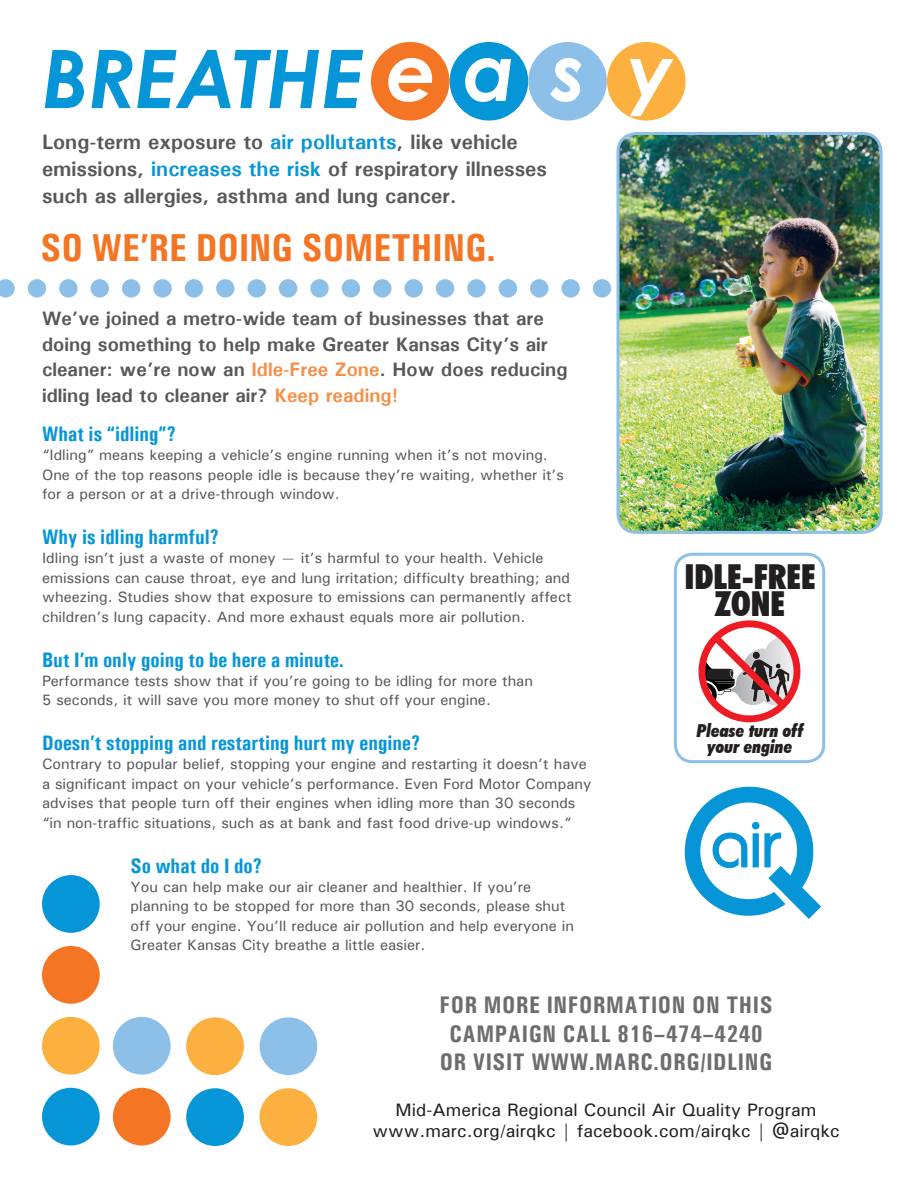
<style>
.page{position:relative;width:918px;height:1188px;background:#fff}
.page>*{position:absolute;margin:0;border:0;box-sizing:border-box;transform-origin:0 0}
.t1{font:italic 700 81px "Century Gothic";letter-spacing:-.005em;color:#0696d7}
.t2{font:italic 700 78.75px "Century Gothic";color:#fff}
.t3{font:700 39px "Univers Condensed";color:#f47523}
.t4{font:900 condensed 34.5px/27.6px "Futura BT";color:#231f20;text-align:center}
.t5{font:700 24px/28.8px "Univers Condensed";letter-spacing:.025em;color:#6c6d70;text-align:center}
.t6{font:700 21px/27px "Univers";color:#57585a}
.t7{font:700 21px "Univers Condensed";color:#0696d7}
.t8{font:700 19.5px/25.5px "Univers";color:#57585a}
.t9{font:18px "Univers";color:#231f20}
.t10{font:italic 900 condensed 17.85px/15.9px "Futura BT";color:#231f20;text-align:center}
.t11{font:15px/19.5px "Univers";color:#57585a}
.s1{color:#0696d7}
.s2{color:#f68e47}
</style>
<div class="page">
<div style="left:371px;top:42px;width:78px;height:79px;background:#f47523;border-radius:50%"></div>
<div style="left:450px;top:42px;width:78px;height:79px;background:#0696d7;border-radius:50%"></div>
<div style="left:528px;top:42px;width:79px;height:79px;background:#8cc0e8;border-radius:50%"></div>
<div style="left:607px;top:42px;width:79px;height:79px;background:#fbb03f;border-radius:50%"></div>
<img style="left:620px;top:136px;width:259px;height:394px">
<div style="left:616px;top:132px;width:267px;height:402px;border:3px solid #8cc0e8;border-radius:18px"></div>
<svg style="left:684px;top:786px;width:137px;height:133px"></svg>
<div style="left:113px;top:1017px;width:58px;height:58px;background:#8cc0e8;border-radius:50%"></div>
<div style="left:113px;top:1088px;width:58px;height:57px;background:#f47523;border-radius:50%"></div>
<div style="left:186px;top:1017px;width:58px;height:58px;background:#fbb03f;border-radius:50%"></div>
<div style="left:186px;top:1088px;width:58px;height:58px;background:#0696d7;border-radius:50%"></div>
<div style="left:260px;top:1017px;width:57px;height:58px;background:#8cc0e8;border-radius:50%"></div>
<div style="left:260px;top:1088px;width:57px;height:58px;background:#fbb03f;border-radius:50%"></div>
<div style="left:42px;top:946px;width:58px;height:58px;background:#f47523;border-radius:50%"></div>
<div style="left:42px;top:1017px;width:58px;height:58px;background:#fbb03f;border-radius:50%"></div>
<div style="left:42px;top:1088px;width:58px;height:57px;background:#0696d7;border-radius:50%"></div>
<div style="left:42px;top:875px;width:58px;height:58px;background:#0696d7;border-radius:50%"></div>
<div style="left:593px;top:279px;width:18px;height:19px;background:#8cc0e8;border-radius:50%"></div>
<div style="left:561px;top:279px;width:19px;height:19px;background:#8cc0e8;border-radius:50%"></div>
<div style="left:530px;top:279px;width:18px;height:19px;background:#8cc0e8;border-radius:50%"></div>
<div style="left:499px;top:279px;width:18px;height:19px;background:#8cc0e8;border-radius:50%"></div>
<div style="left:467px;top:279px;width:19px;height:19px;background:#8cc0e8;border-radius:50%"></div>
<div style="left:436px;top:279px;width:18px;height:19px;background:#8cc0e8;border-radius:50%"></div>
<div style="left:404px;top:279px;width:19px;height:19px;background:#8cc0e8;border-radius:50%"></div>
<div style="left:373px;top:279px;width:19px;height:19px;background:#8cc0e8;border-radius:50%"></div>
<div style="left:342px;top:279px;width:18px;height:19px;background:#8cc0e8;border-radius:50%"></div>
<div style="left:310px;top:279px;width:19px;height:19px;background:#8cc0e8;border-radius:50%"></div>
<div style="left:279px;top:279px;width:18px;height:19px;background:#8cc0e8;border-radius:50%"></div>
<div style="left:247px;top:279px;width:19px;height:19px;background:#8cc0e8;border-radius:50%"></div>
<div style="left:216px;top:279px;width:19px;height:19px;background:#8cc0e8;border-radius:50%"></div>
<div style="left:185px;top:279px;width:18px;height:19px;background:#8cc0e8;border-radius:50%"></div>
<div style="left:153px;top:279px;width:19px;height:19px;background:#8cc0e8;border-radius:50%"></div>
<div style="left:122px;top:279px;width:18px;height:19px;background:#8cc0e8;border-radius:50%"></div>
<div style="left:91px;top:279px;width:18px;height:19px;background:#8cc0e8;border-radius:50%"></div>
<div style="left:59px;top:279px;width:19px;height:19px;background:#8cc0e8;border-radius:50%"></div>
<div style="left:28px;top:279px;width:18px;height:19px;background:#8cc0e8;border-radius:50%"></div>
<svg style="left:0;top:279px;width:15px;height:19px"></svg>
<svg style="left:698px;top:620px;width:103px;height:102px"></svg>
<div style="left:674px;top:553px;width:151px;height:210px;border:3px solid #8cc0e8;border-radius:17px"></div>
<p class="t1" style="left:42px;top:17px;width:324px">BREATHE</p>
<p class="t2" style="left:386px;top:12px;width:130px">e a</p>
<p class="t2" style="left:551px;top:12px;width:36px">s</p>
<p class="t2" style="left:628px;top:12px;width:47px">y</p>
<p class="t6" style="left:42px;top:129px;width:507px">Long-term exposure to <span class="s1">air pollutants</span>, like vehicle emissions, <span class="s1">increases the risk</span> of respiratory illnesses such as allergies, asthma and lung cancer.</p>
<p class="t3" style="left:40px;top:224px;width:456px">SO WE’RE DOING SOMETHING.</p>
<p class="t8" style="left:42px;top:306px;width:527px">We’ve joined a metro-wide team of businesses that are doing something to help make Greater Kansas City’s air cleaner: we’re now an <span class="s2">Idle-Free Zone</span>. How does reducing idling lead to cleaner air? <span class="s2">Keep reading!</span></p>
<p class="t7" style="left:42px;top:421px;width:136px">What is “idling”?</p>
<p class="t11" style="left:42px;top:445px;width:524px">“Idling” means keeping a vehicle’s engine running when it’s not moving.<br>One of the top reasons people idle is because they’re waiting, whether it’s for a person or at a drive-through window.</p>
<p class="t7" style="left:42px;top:524px;width:179px">Why is idling harmful?</p>
<p class="t11" style="left:42px;top:548px;width:531px">Idling isn’t just a waste of money — it’s harmful to your health. Vehicle emissions can cause throat, eye and lung irritation; difficulty breathing; and wheezing. Studies show that exposure to emissions can permanently affect children’s lung capacity. And more exhaust equals more air pollution.</p>
<p class="t7" style="left:42px;top:647px;width:303px">But I’m only going to be here a minute.</p>
<p class="t11" style="left:42px;top:671px;width:492px">Performance tests show that if you’re going to be idling for more than<br>5 seconds, it will save you more money to shut off your engine.</p>
<p class="t7" style="left:42px;top:730px;width:380px">Doesn’t stopping and restarting hurt my engine?</p>
<p class="t11" style="left:42px;top:754px;width:551px">Contrary to popular belief, stopping your engine and restarting it doesn’t have a significant impact on your vehicle’s performance. Even Ford Motor Company advises that people turn off their engines when idling more than 30 seconds “in non-traffic situations, such as at bank and fast food drive-up windows.”</p>
<p class="t7" style="left:131px;top:853px;width:133px">So what do I do?</p>
<p class="t11" style="left:131px;top:877px;width:445px">You can help make our air cleaner and healthier. If you’re planning to be stopped for more than 30 seconds, please shut off your engine. You’ll reduce air pollution and help everyone in Greater Kansas City breathe a little easier.</p>
<p class="t4" style="left:684px;top:562px;width:133px">IDLE-FREE<br>ZONE</p>
<p class="t10" style="left:697px;top:722px;width:108px">Please turn off your engine</p>
<p class="t5" style="left:440px;top:990px;width:335px">FOR MORE INFORMATION ON THIS<br>CAMPAIGN CALL 816–474–4240<br>OR VISIT WWW.MARC.ORG/IDLING</p>
<p class="t9" style="left:396px;top:1098px;width:422px">Mid-America Regional Council Air Quality Program</p>
<p class="t9" style="left:372px;top:1120px;width:469px">www.marc.org/airqkc | facebook.com/airqkc | @airqkc</p>
</div>
